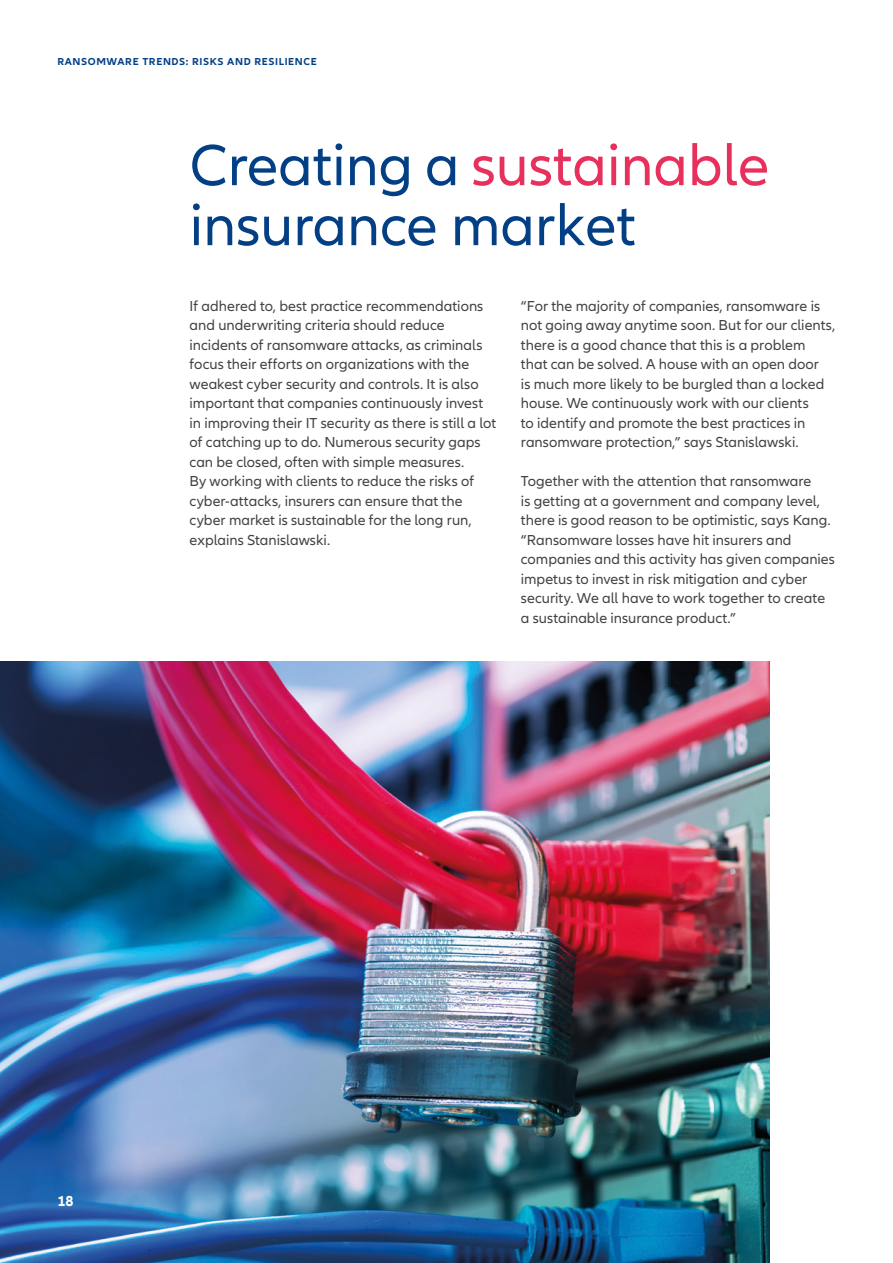
<style>
.page{position:relative;width:893px;height:1263px;background:#fff}
.page>*{position:absolute;margin:0;border:0;box-sizing:border-box;transform-origin:0 0}
.t1{font:60px/60px "Allianz Neo";color:#023f85}
.Copy_10_13pt{font:15px/19.5px "Allianz Neo";color:#424241}
.t2{font:700 15px "Allianz Neo";color:#fff}
.t3{font:700 10.5px "Allianz Neo";letter-spacing:.06em;color:#023f85}
.s1{color:#e7305c}
</style>
<div class="page">
<img style="left:0;top:662px;width:769px;height:601px">
<hr style="left:892px;top:0;width:1px;height:1263px;background:#f0f8fb">
<p class="t3" style="left:57px;top:56px;width:261px">RANSOMWARE TRENDS: RISKS AND RESILIENCE</p>
<p class="t1" style="left:190px;top:137px;width:581px">Creating a <span class="s1">sustainable </span>insurance market</p>
<p class="Copy_10_13pt" style="left:190px;top:297px;width:308px">If adhered to, best practice recommendations and underwriting criteria should reduce incidents of ransomware attacks, as criminals focus their efforts on organizations with the weakest cyber security and controls. It is also important that companies continuously invest in improving their IT security as there is still a lot of catching up to do. Numerous security gaps can be closed, often with simple measures.<br>By working with clients to reduce the risks of cyber‑attacks, insurers can ensure that the cyber market is sustainable for the long run, explains Stanislawski.</p>
<p class="Copy_10_13pt" style="left:521px;top:297px;width:316px">“For the majority of companies, ransomware is not going away anytime soon. But for our clients, there is a good chance that this is a problem that can be solved. A house with an open door<br>is much more likely to be burgled than a locked house. We continuously work with our clients<br>to identify and promote the best practices in ransomware protection,” says Stanislawski.</p>
<p class="Copy_10_13pt" style="left:521px;top:472px;width:316px">Together with the attention that ransomware<br>is getting at a government and company level, there is good reason to be optimistic, says Kang. “Ransomware losses have hit insurers and companies and this activity has given companies impetus to invest in risk mitigation and cyber security. We all have to work together to create a sustainable insurance product.”</p>
<p class="t2" style="left:57px;top:1192px;width:18px">18</p>
</div>
